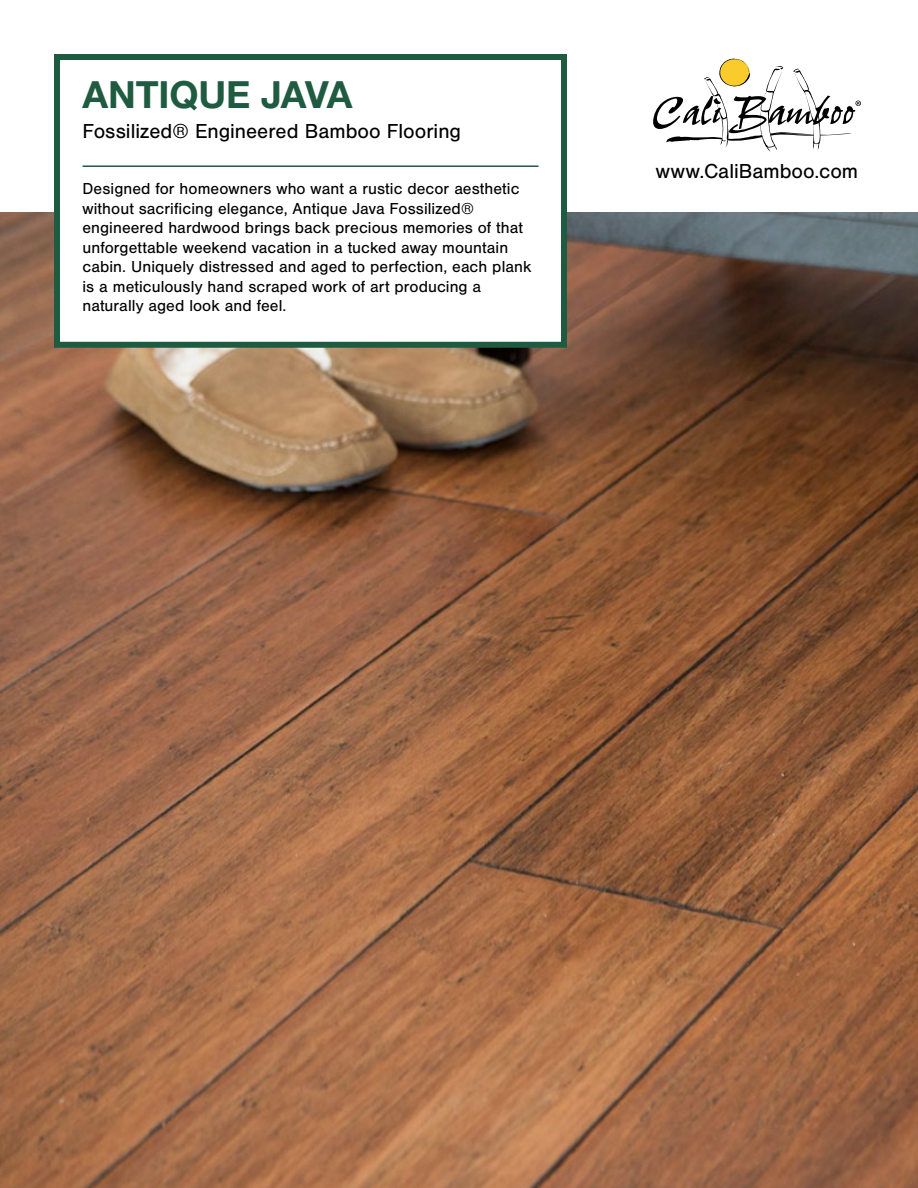
<style>
.page{position:relative;width:918px;height:1188px;background:#fff}
.page>*{position:absolute;margin:0;border:0;box-sizing:border-box;transform-origin:0 0}
.t1{font:700 37.5px "Helvetica Neue LT Std";letter-spacing:-.01em;color:#1f5b41}
.t2{font:21px "Nimbus San";color:#000}
.t3{font:16.5px/19.5px "Nimbus San";letter-spacing:.005em;color:#000}
</style>
<div class="page">
<svg style="left:653px;top:58px;width:208px;height:94px"></svg>
<img style="left:0;top:213px;width:918px;height:975px">
<div style="left:54px;top:54px;width:513px;height:294px;background:#fff;border:6px solid #1f5b41"></div>
<hr style="left:82px;top:165px;width:456px;height:2px;background:#1f5b41">
<h1 class="t1" style="left:82px;top:72px;width:272px">ANTIQUE JAVA</h1>
<p class="t2" style="left:82px;top:120px;width:380px">Fossilized® Engineered Bamboo Flooring</p>
<p class="t3" style="left:82px;top:179px;width:451px">Designed for homeowners who want a rustic decor aesthetic without sacrificing elegance, Antique Java Fossilized® engineered hardwood brings back precious memories of that unforgettable weekend vacation in a tucked away mountain cabin. Uniquely distressed and aged to perfection, each plank is a meticulously hand scraped work of art producing a naturally aged look and feel.</p>
<p class="t2" style="left:656px;top:160px;width:204px">www.CaliBamboo.com</p>
</div>
